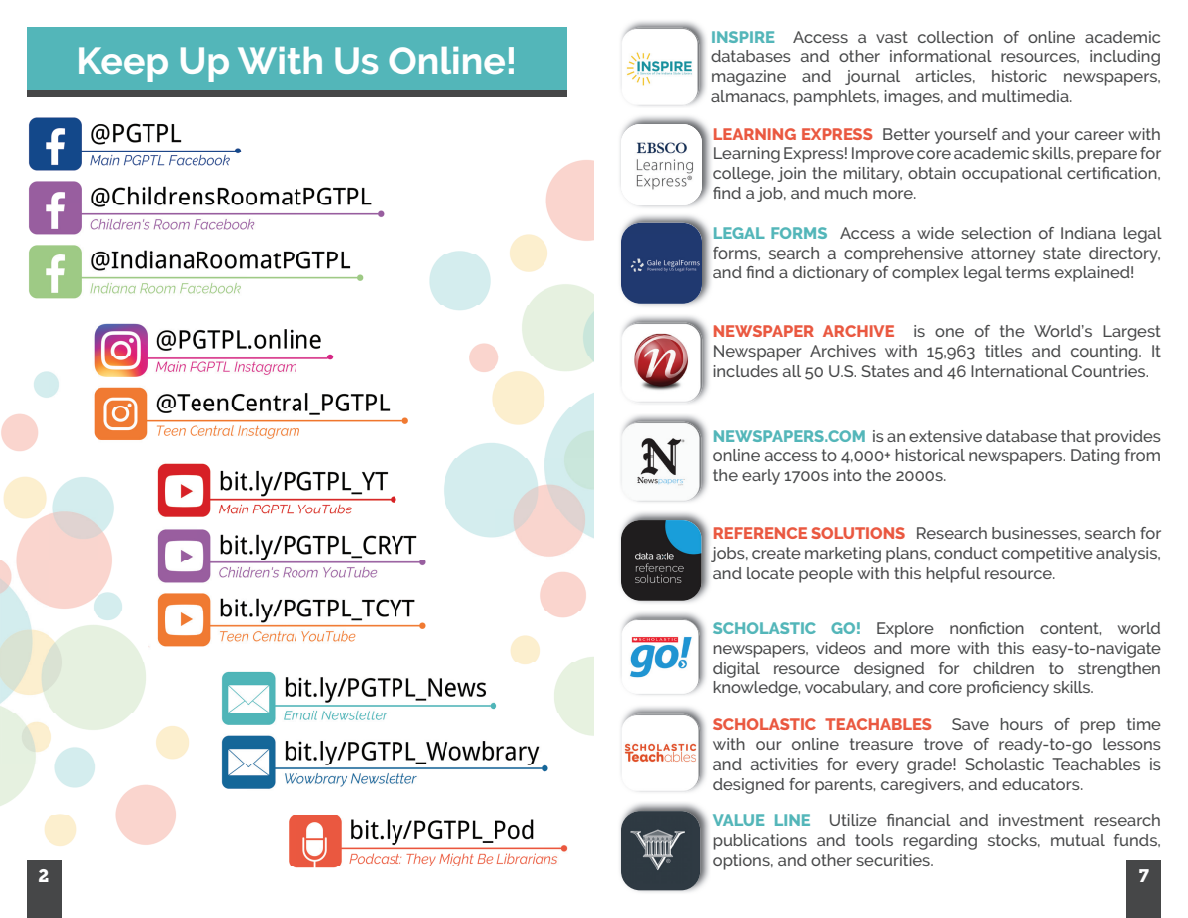
<style>
.page{position:relative;width:1188px;height:918px;background:#fff}
.page>*{position:absolute;margin:0;border:0;box-sizing:border-box;transform-origin:0 0}
.t1{font:700 37.5px "Raleway";color:#fff}
.t2{font:18px "Museo Slab 900";color:#fff}
.t3{font:500 16.5px/19.8px "Raleway";color:#464748;text-align:justify}
.s1{font-weight:800;color:#53b6b9}
.s2{font-weight:800;color:#ea5840}
</style>
<div class="page">
<img style="left:0;top:117px;width:594px;height:801px">
<img style="left:620px;top:611px;width:87px;height:85px">
<img style="left:621px;top:619px;width:79px;height:76px">
<img style="left:619px;top:802px;width:91px;height:91px">
<img style="left:621px;top:811px;width:79px;height:79px">
<img style="left:620px;top:414px;width:89px;height:89px">
<img style="left:621px;top:422px;width:81px;height:80px">
<img style="left:619px;top:511px;width:92px;height:93px">
<img style="left:621px;top:520px;width:81px;height:81px">
<img style="left:620px;top:706px;width:87px;height:80px">
<img style="left:621px;top:714px;width:79px;height:79px">
<img style="left:620px;top:315px;width:90px;height:90px">
<img style="left:621px;top:322px;width:81px;height:82px">
<img style="left:619px;top:214px;width:93px;height:93px">
<img style="left:621px;top:223px;width:81px;height:81px">
<img style="left:619px;top:115px;width:93px;height:93px">
<img style="left:621px;top:124px;width:81px;height:81px">
<img style="left:620px;top:20px;width:87px;height:87px">
<img style="left:621px;top:28px;width:78px;height:78px">
<div style="left:27px;top:27px;width:540px;height:68px;background:#53b6b9"></div>
<div style="left:27px;top:91px;width:540px;height:6px;background:#464748"></div>
<div style="left:16px;top:856px;width:50px;height:55px;background:#fff"></div>
<div style="left:27px;top:860px;width:34px;height:58px;background:#464748"></div>
<div style="left:1127px;top:860px;width:34px;height:58px;background:#464748"></div>
<h1 class="t1" style="left:77px;top:39px;width:442px">Keep Up With Us Online!</h1>
<p class="t3" style="left:711px;top:27px;width:451px"><span class="s1">INSPIRE</span> Access a vast collection of online academic databases and other informational resources, including magazine and journal articles, historic newspapers, almanacs, pamphlets, images, and multimedia.</p>
<p class="t3" style="left:713px;top:124px;width:450px"><span class="s2">LEARNING EXPRESS</span> Better yourself and your career with Learning Express! Improve core academic skills, prepare for college, join the military, obtain occupational certification, find a job, and much more.</p>
<p class="t3" style="left:713px;top:223px;width:450px"><span class="s1">LEGAL FORMS</span> Access a wide selection of Indiana legal forms, search a comprehensive attorney state directory, and find a dictionary of complex legal terms explained!</p>
<p class="t3" style="left:713px;top:321px;width:450px"><span class="s2">NEWSPAPER ARCHIVE</span> is one of the World’s Largest Newspaper Archives with 15,963 titles and counting. It includes all 50 U.S. States and 46 International Countries.</p>
<p class="t3" style="left:713px;top:426px;width:450px"><span class="s1">NEWSPAPERS.COM</span> is an extensive database that provides online access to 4,000+ historical newspapers. Dating from the early 1700s into the 2000s.</p>
<p class="t3" style="left:713px;top:523px;width:450px"><span class="s2">REFERENCE SOLUTIONS</span> Research businesses, search for jobs, create marketing plans, conduct competitive analysis, and locate people with this helpful resource.</p>
<p class="t3" style="left:713px;top:618px;width:450px"><span class="s1">SCHOLASTIC GO!</span> Explore nonfiction content, world newspapers, videos and more with this easy-to-navigate digital resource designed for children to strengthen knowledge, vocabulary, and core proficiency skills.</p>
<p class="t3" style="left:713px;top:715px;width:450px"><span class="s2">SCHOLASTIC TEACHABLES</span> Save hours of prep time with our online treasure trove of ready-to-go lessons and activities for every grade! Scholastic Teachables is designed for parents, caregivers, and educators.</p>
<p class="t3" style="left:713px;top:810px;width:450px"><span class="s1">VALUE LINE</span> Utilize financial and investment research publications and tools regarding stocks, mutual funds, options, and other securities.</p>
<p class="t2" style="left:39px;top:866px;width:12px">2</p>
<p class="t2" style="left:1139px;top:865px;width:12px">7</p>
</div>
